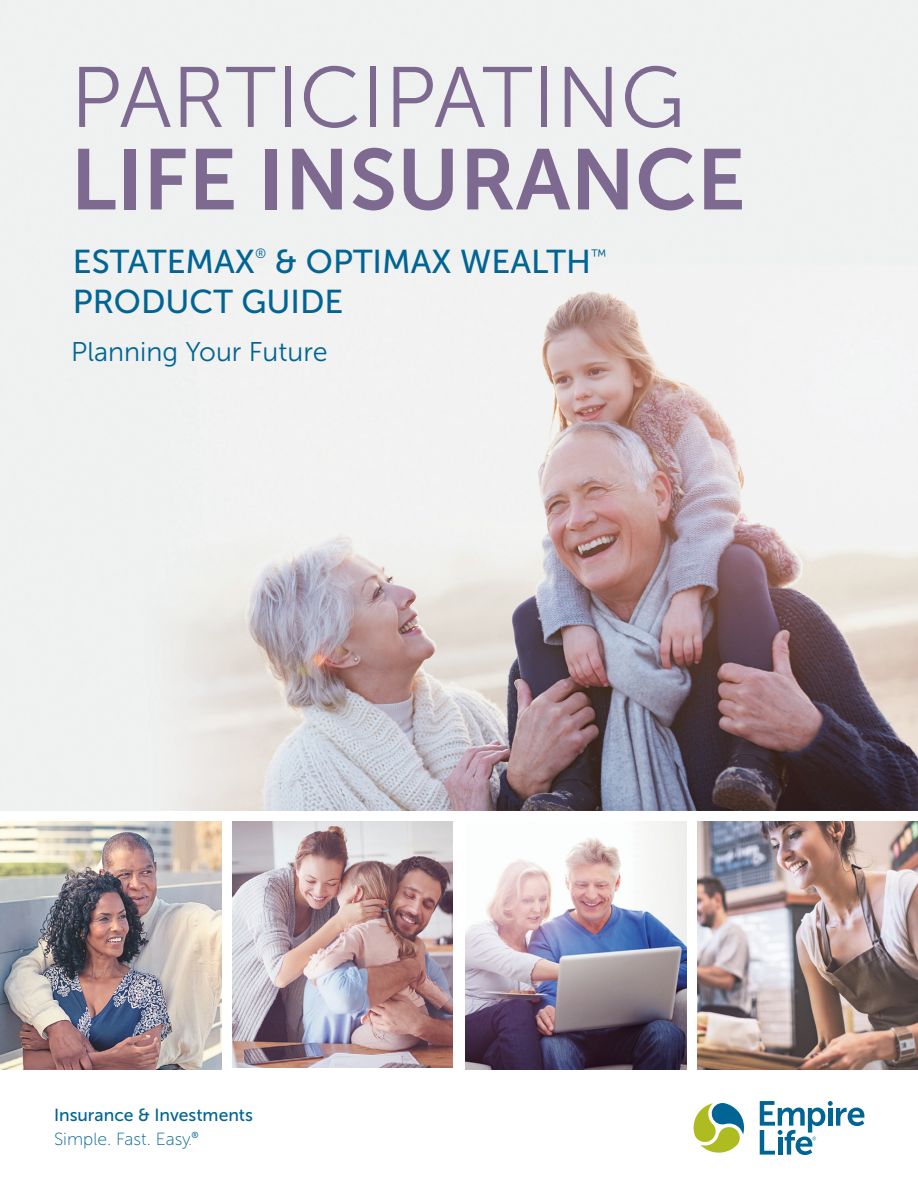
<style>
.page{position:relative;width:918px;height:1188px;background:#fff}
.page>*{position:absolute;margin:0;border:0;box-sizing:border-box;transform-origin:0 0}
.EL_Body_Text_-_10_pt{font:85.5px/82.5px "Museo Sans 300";color:#7e6991}
.t1{font:33px/39.6px "Museo Sans 500";color:#006494}
.t2{font:27px "Museo Sans 300";color:#006494}
.Tagline_Text{font:17.55px "Museo Sans 500";color:#006494}
.Tagline_Text-2{font:17.55px "Museo Sans 100";color:#006494}
.t3{font:13.5px "Museo Sans 300";color:#006494}
.s1{font-family:"Museo Sans 700"}
.s2{font-size:15px}
</style>
<div class="page">
<svg style="left:694px;top:1103px;width:50px;height:50px"></svg>
<svg style="left:760px;top:1101px;width:104px;height:54px"></svg>
<img style="left:0;top:0;width:918px;height:811px">
<img style="left:0;top:822px;width:221px;height:247px">
<img style="left:233px;top:822px;width:219px;height:246px">
<img style="left:465px;top:822px;width:221px;height:247px">
<img style="left:697px;top:822px;width:221px;height:247px">
<p class="EL_Body_Text_-_10_pt" style="left:70px;top:57px;width:677px">PARTICIPATING<br><span class="s1">LIFE INSURANCE</span></p>
<p class="t1" style="left:73px;top:242px;width:184px">ESTATEMAX</p>
<p class="t3" style="left:255px;top:246px;width:13px">®</p>
<p class="t1" style="left:73px;top:242px;width:535px;text-indent:202px">&amp; OPTIMAX WEALTH<sup>™<br></sup>PRODUCT GUIDE</p>
<p class="t2" style="left:71px;top:338px;width:258px">Planning Your Future</p>
<p class="Tagline_Text" style="left:54px;top:1105px;width:201px">Insurance &amp; Investments</p>
<p class="Tagline_Text-2" style="left:54px;top:1129px;width:146px">Simple. Fast. Easy<span class="s2">.</span><sup>®</sup></p>
</div>
